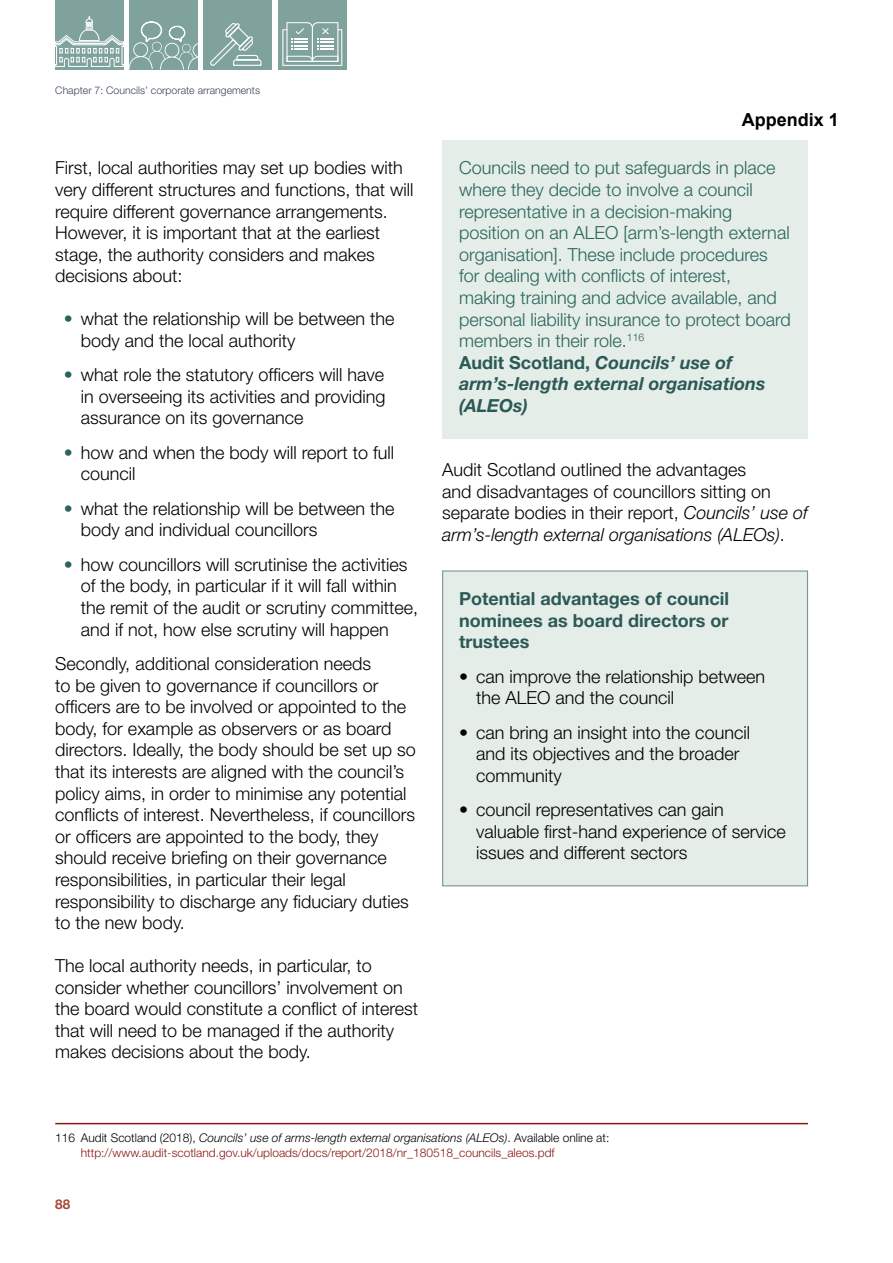
<style>
.page{position:relative;width:893px;height:1263px;background:#fff}
.page>*{position:absolute;margin:0;border:0;box-sizing:border-box;transform-origin:0 0}
.BODY_BLACK{font:300 18px/21.6px "Helvetica Neue LT Pro";color:#000}
.Shaded_Para_15__Gree{font:300 18px/21.6px "Helvetica Neue LT Pro";color:#2a645d}
.Shaded_Para_15__Gree-2{font:700 18px/21.6px "Helvetica Neue LT Pro";color:#2c5957;text-align:justify}
.t1{font:700 18px "Arial";color:#000}
.t2{font:700 13.5px "Helvetica Neue LT Pro";color:#a44a36}
.Footnote_Text{font:300 12px/14.4px "Helvetica Neue LT Pro";color:#8a1812}
.t3{font:300 10.5px "Helvetica Neue LT Pro";color:#394556}
.s1{color:#2a645d}
.s2{font-weight:700;color:#2c5957}
.s3{font-weight:700;font-style:italic;color:#2c5957}
.s4{font-style:italic}
.s5{color:#000}
.s6{font-style:italic;color:#000}
</style>
<div class="page">
<div style="left:55px;top:0;width:69px;height:69px;background:#7fa29d"></div>
<div style="left:129px;top:0;width:69px;height:70px;background:#7fa29d"></div>
<div style="left:278px;top:0;width:69px;height:69px;background:#7fa29d"></div>
<div style="left:203px;top:0;width:69px;height:69px;background:#7fa29d"></div>
<svg style="left:55px;top:16px;width:143px;height:53px"></svg>
<svg style="left:210px;top:23px;width:52px;height:43px"></svg>
<svg style="left:282px;top:22px;width:60px;height:44px"></svg>
<hr style="left:55px;top:1123px;width:753px;height:1px;background:#8a1812">
<div style="left:442px;top:140px;width:366px;height:298px;background:#e4ede7"></div>
<div style="left:442px;top:571px;width:365px;height:315px;background:#e4ede7"></div>
<div style="left:442px;top:570px;width:366px;height:316px;border:1px solid #7b9590"></div>
<p class="t3" style="left:55px;top:83px;width:206px">Chapter 7: Councils’ corporate arrangements</p>
<p class="BODY_BLACK" style="left:55px;top:157px;width:360px">First, local authorities may set up bodies with very different structures and functions, that will require different governance arrangements.<br>However, it is important that at the earliest stage, the authority considers and makes decisions about:</p>
<p class="BODY_BLACK" style="left:81px;top:308px;width:315px;text-indent:-17px"><span class="s1">•</span> what the relationship will be between the body and the local authority</p>
<p class="BODY_BLACK" style="left:81px;top:364px;width:306px;text-align:justify;text-indent:-17px"><span class="s1">•</span> what role the statutory officers will have in overseeing its activities and providing assurance on its governance</p>
<p class="BODY_BLACK" style="left:81px;top:441px;width:315px;text-indent:-17px"><span class="s1">•</span> how and when the body will report to full council</p>
<p class="BODY_BLACK" style="left:81px;top:497px;width:315px;text-indent:-17px"><span class="s1">•</span> what the relationship will be between the body and individual councillors</p>
<p class="BODY_BLACK" style="left:81px;top:553px;width:339px;text-indent:-17px"><span class="s1">•</span> how councillors will scrutinise the activities of the body, in particular if it will fall within the remit of the audit or scrutiny committee, and if not, how else scrutiny will happen</p>
<p class="BODY_BLACK" style="left:55px;top:652px;width:362px">Secondly, additional consideration needs<br>to be given to governance if councillors or officers are to be involved or appointed to the body, for example as observers or as board directors. Ideally, the body should be set up so that its interests are aligned with the council’s policy aims, in order to minimise any potential conflicts of interest. Nevertheless, if councillors or officers are appointed to the body, they should receive briefing on their governance responsibilities, in particular their legal responsibility to discharge any fiduciary duties to the new body.</p>
<p class="BODY_BLACK" style="left:55px;top:954px;width:364px">The local authority needs, in particular, to consider whether councillors’ involvement on the board would constitute a conflict of interest that will need to be managed if the authority makes decisions about the body.</p>
<p class="t1" style="left:742px;top:107px;width:99px">Appendix 1</p>
<p class="Shaded_Para_15__Gree" style="left:459px;top:157px;width:333px">Councils need to put safeguards in place where they decide to involve a council representative in a decision-making position on an ALEO [arm’s-length external organisation]. These include procedures for dealing with conflicts of interest, making training and advice available, and personal liability insurance to protect board members in their role.<sup>116<br></sup><span class="s2">Audit Scotland,</span> <span class="s3">Councils’ use of arm’s-length external organisations (ALEOs)</span></p>
<p class="BODY_BLACK" style="left:442px;top:459px;width:367px">Audit Scotland outlined the advantages<br>and disadvantages of councillors sitting on separate bodies in their report, <span class="s4">Councils’ use of arm’s-length external organisations (ALEOs)</span>.</p>
<p class="Shaded_Para_15__Gree-2" style="left:459px;top:587px;width:271px">Potential advantages of council nominees as board directors or trustees</p>
<p class="BODY_BLACK" style="left:476px;top:665px;width:290px;text-indent:-17px">• can improve the relationship between the ALEO and the council</p>
<p class="BODY_BLACK" style="left:476px;top:721px;width:275px;text-indent:-17px">• can bring an insight into the council and its objectives and the broader community</p>
<p class="BODY_BLACK" style="left:476px;top:799px;width:311px;text-indent:-17px">• council representatives can gain valuable first-hand experience of service issues and different sectors</p>
<p class="Footnote_Text" style="left:81px;top:1130px;width:530px;text-indent:-26px"><span class="s5">116 Audit Scotland (2018),</span> <span class="s6">Councils’ use of arms-length external organisations (ALEOs)</span><span class="s5">. Available online at: </span>http://www.audit-scotland.gov.uk/uploads/docs/report/2018/nr_180518_councils_aleos.pdf</p>
<p class="t2" style="left:55px;top:1196px;width:17px">88</p>
</div>
